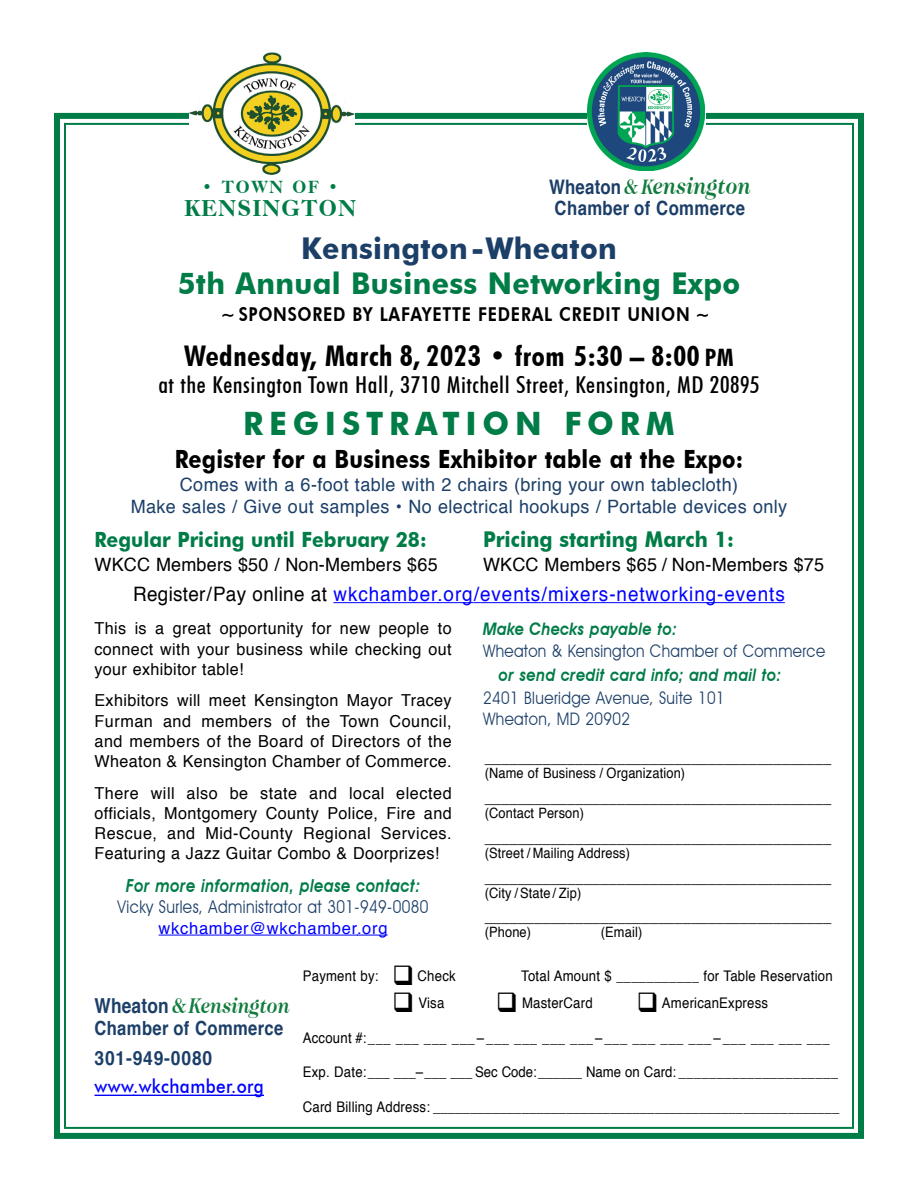
<style>
.page{position:relative;width:918px;height:1188px;background:#fff}
.page>*{position:absolute;margin:0;border:0;box-sizing:border-box;transform-origin:0 0}
.t1{font:700 32.25px "Futura BT";letter-spacing:.185em;color:#007c47}
.t2{font:700 30px "Futura BT";letter-spacing:.01em;color:#007c47;scale:.95 1}
.t3{font:700 30px "Futura BT";letter-spacing:.01em;color:#1c3f68;scale:.95 1}
.t4{font:700 condensed 28.5px "Futura BT";letter-spacing:.02em;color:#000;scale:1.05 1}
.t5{font:italic 700 25.35px "Caslon 224 IT Cby BT";letter-spacing:.01em;color:#127c3e;scale:.85 1}
.t6{font:700 25.2px "Futura BT";letter-spacing:.015em;color:#000;scale:.86 1}
.t7{font:500 condensed 23.25px "Futura BT";letter-spacing:.025em;color:#000;scale:1.06 1}
.t8{font:italic 700 23.25px "Caslon 224 IT Cby BT";letter-spacing:.005em;color:#127c3e;scale:.85 1}
.t9{font:800 22.2px "Caslon Old Face BT";letter-spacing:.07em;color:#007c47}
.t10{font:700 21.75px "Futura BT";color:#007c47;scale:.92 1}
.t11{font:700 21px "Futura BT";color:#007c47;scale:.91 1}
.t12{font:19.8px "Helvetica";letter-spacing:.05em;color:#00f;scale:.95 1}
.t13{font:700 19.65px "Helvetica";letter-spacing:.02em;color:#1c3f68;scale:.85 1}
.t14{font:700 19.5px/30px "Helvetica";letter-spacing:.02em;color:#1c3f68;scale:.85 1}
.t15{font:500 19.5px "Futura BT";letter-spacing:.025em;color:#00f;scale:.88 1}
.t16{font:800 19.2px "Futura BT";letter-spacing:.045em;color:#000;scale:.86 1}
.t17{font:18.3px/21.8px "Helvetica";letter-spacing:.02em;color:#1c3f68;text-align:center}
.t18{font:18.3px "Helvetica";letter-spacing:.01em;color:#000}
.t19{font:italic 600 18px "Avant Garde IT Cby BT";letter-spacing:.03em;color:#007c47;scale:.85 1}
.t20{font:17.7px "Avant Garde IT Cby BT";letter-spacing:.03em;color:#1c3f68;scale:.87 1}
.t21{font:17.25px/21.8px "Avant Garde IT Cby BT";letter-spacing:.03em;color:#1c3f68;scale:.88 1}
.t22{font:italic 600 17.25px "Avant Garde IT Cby BT";letter-spacing:.025em;color:#007c47;scale:.88 1}
.t23{font:800 16.95px "Caslon Old Face BT";letter-spacing:.12em;color:#007c47}
.t24{font:16.5px/20.2px "Helvetica";letter-spacing:.02em;color:#000;text-align:justify}
.t25{font:16.5px "Helvetica";letter-spacing:.02em;color:#000;scale:.9 1}
.t26{font:16.5px "Helvetica";letter-spacing:.045em;color:#00f}
.t27{font:14.7px "Helvetica";letter-spacing:.015em;color:#000;scale:.9 1}
.t28{font:14.25px "Helvetica";letter-spacing:.01em;color:#000;scale:.9 1}
.s1{font-family:"Helvetica";font-style:normal;font-size:19.95px;color:#1c3f68}
.s2{font-size:21.3px}
.s3{font-size:27.75px}
.s4{font-size:24px}
.s5{color:#000}
.s6{font-family:"Helvetica";font-style:normal;font-size:20.7px;color:#1c3f68}
.s7{font-size:21.75px}
</style>
<div class="page">
<div style="left:54px;top:113px;width:810px;height:1026px;border:6px solid #007c47"></div>
<hr style="left:333px;top:602px;width:105px;height:1px;background:#00f">
<hr style="left:437px;top:602px;width:37px;height:1px;background:#00f">
<hr style="left:480px;top:602px;width:61px;height:1px;background:#00f">
<hr style="left:548px;top:602px;width:237px;height:1px;background:#00f">
<hr style="left:94px;top:1095px;width:40px;height:1px;background:#00f">
<hr style="left:133px;top:1095px;width:100px;height:1px;background:#00f">
<hr style="left:231px;top:1095px;width:33px;height:1px;background:#00f">
<div style="left:190px;top:53px;width:165px;height:123px;background:#fff"></div>
<img style="left:190px;top:53px;width:164px;height:121px">
<img style="left:587px;top:53px;width:118px;height:117px">
<hr style="left:159px;top:935px;width:199px;height:1px;background:#00f">
<hr style="left:357px;top:935px;width:31px;height:1px;background:#00f">
<p class="t23" style="left:202px;top:177px;width:138px">• TOWN OF •</p>
<h3 class="t9" style="left:185px;top:194px;width:173px">KENSINGTON</h3>
<h3 class="t5" style="left:549px;top:169px;width:239px"><span class="s1">Wheaton</span> <span class="s2">&amp;K</span>ensington</h3>
<p class="t13" style="left:555px;top:200px;width:226px">Chamber of Commerce</p>
<h2 class="t3" style="left:301px;top:230px;width:334px">Kensington-Wheaton</h2>
<h2 class="t2" style="left:178px;top:265px;width:594px">5th Annual Business Networking Expo</h2>
<p class="t16" style="left:221px;top:303px;width:570px">~ SPONSORED BY LAFAYETTE FEDERAL CREDIT UNION ~</p>
<h3 class="t4" style="left:184px;top:338px;width:525px">Wednesday, March 8, 2023 <span class="s3">• from 5:30 – 8:00</span> <span class="s4">PM</span></h3>
<h3 class="t7" style="left:158px;top:371px;width:569px">at the Kensington Town Hall, 3710 Mitchell Street, Kensington, MD 20895</h3>
<h1 class="t1" style="left:243px;top:404px;width:433px">REGISTRATION FORM</h1>
<h3 class="t6" style="left:175px;top:443px;width:663px">Register for a Business Exhibitor table at the Expo:</h3>
<p class="t17" style="left:131px;top:475px;width:658px">Comes with a 6-foot table with 2 chairs (bring your own tablecloth)<br>Make sales / Give out samples • No electrical hookups / Portable devices only</p>
<p class="t11" style="left:94px;top:526px;width:366px">Regular Pricing until February 28:</p>
<p class="t18" style="left:94px;top:557px;width:345px">WKCC Members $50 / Non-Members $65</p>
<h3 class="t10" style="left:483px;top:526px;width:274px">Pricing starting March 1:</h3>
<p class="t18" style="left:483px;top:557px;width:343px">WKCC Members $65 / Non-Members $75</p>
<p class="t12" style="left:133px;top:586px;width:687px"><span class="s5">Register/Pay online at</span> wkchamber.org/events/mixers-networking-events</p>
<p class="t24" style="left:94px;top:620px;width:359px">This is a great opportunity for new people to connect with your business while checking out your exhibitor table!</p>
<p class="t24" style="left:94px;top:692px;width:359px">Exhibitors will meet Kensington Mayor Tracey Furman and members of the Town Council, and members of the Board of Directors of the Wheaton &amp; Kensington Chamber of Commerce.</p>
<p class="t24" style="left:94px;top:784px;width:359px">There will also be state and local elected officials, Montgomery County Police, Fire and Rescue, and Mid-County Regional Services.<br>Featuring a Jazz Guitar Combo &amp; Doorprizes!</p>
<p class="t19" style="left:126px;top:875px;width:347px">For more information, please contact:</p>
<p class="t20" style="left:118px;top:896px;width:359px">Vicky Surles, Administrator at 301-949-0080</p>
<p class="t26" style="left:159px;top:921px;width:231px">wkchamber@wkchamber.org</p>
<p class="t22" style="left:483px;top:619px;width:222px">Make Checks payable to:</p>
<p class="t21" style="left:483px;top:640px;width:391px">Wheaton &amp; Kensington Chamber of Commerce</p>
<p class="t22" style="left:499px;top:664px;width:322px">or send credit card info; and mail to:</p>
<p class="t21" style="left:483px;top:686px;width:276px">2401 Blueridge Avenue, Suite 101<br>Wheaton, MD 20902</p>
<p class="t25" style="left:485px;top:751px;width:387px">__________________________________________</p>
<p class="t28" style="left:485px;top:767px;width:224px">(Name of Business / Organization)</p>
<p class="t25" style="left:485px;top:790px;width:387px">__________________________________________</p>
<p class="t28" style="left:485px;top:807px;width:112px">(Contact Person)</p>
<p class="t25" style="left:485px;top:830px;width:387px">__________________________________________</p>
<p class="t28" style="left:485px;top:847px;width:163px">(Street / Mailing Address)</p>
<p class="t25" style="left:485px;top:870px;width:387px">__________________________________________</p>
<p class="t28" style="left:485px;top:887px;width:109px">(City / State / Zip)</p>
<p class="t25" style="left:485px;top:910px;width:387px">__________________________________________</p>
<p class="t28" style="left:485px;top:926px;width:53px">(Phone)</p>
<p class="t28" style="left:601px;top:926px;width:48px">(Email)</p>
<h3 class="t8" style="left:94px;top:990px;width:231px"><span class="s6">Wheaton</span> <span class="s7">&amp;K</span>ensington</h3>
<p class="t14" style="left:94px;top:1014px;width:224px">Chamber of Commerce<br>301-949-0080</p>
<p class="t15" style="left:94px;top:1074px;width:194px">www.wkchamber.org</p>
<p class="t27" style="left:303px;top:970px;width:86px">Payment by:</p>
<p class="t27" style="left:418px;top:970px;width:44px">Check</p>
<p class="t27" style="left:521px;top:970px;width:348px">Total Amount $ ___________ for Table Reservation</p>
<p class="t27" style="left:418px;top:997px;width:30px">Visa</p>
<p class="t27" style="left:522px;top:997px;width:80px">MasterCard</p>
<p class="t27" style="left:662px;top:997px;width:119px">AmericanExpress</p>
<p class="t27" style="left:303px;top:1032px;width:587px">Account #:___ ___ ___ ___–___ ___ ___ ___–___ ___ ___ ___–___ ___ ___ ___</p>
<p class="t27" style="left:303px;top:1066px;width:596px">Exp. Date:___ ___–___ ___ Sec Code:______ Name on Card: _____________________</p>
<p class="t27" style="left:303px;top:1101px;width:598px">Card Billing Address: _______________________________________________________</p>
</div>
